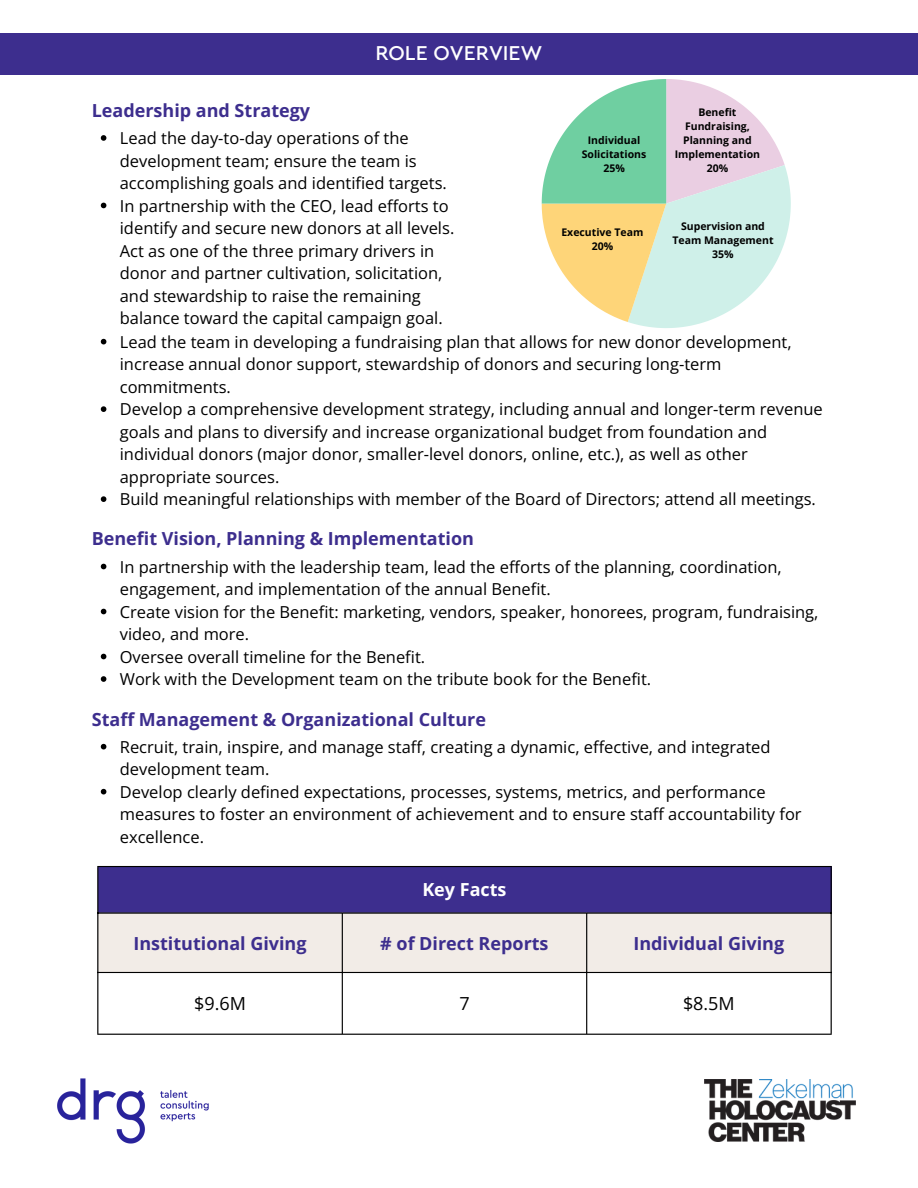
<style>
.page{position:relative;width:918px;height:1188px;background:#fff}
.page>*{position:absolute;margin:0;border:0;box-sizing:border-box;transform-origin:0 0}
.t1{font:500 21px "Cera Pro";color:#fff}
.t2{font:700 18px "Open Sans";color:#3d2e8e}
.t3{font:18px "Open Sans";color:#000}
.t4{font:700 18px "Open Sans";color:#fff}
.t5{font:16.5px/22.5px "Open Sans";color:#000}
.t6{font:700 10.5px/14px "Open Sans";color:#000;text-align:center}
</style>
<div class="page">
<div style="left:0;top:33px;width:918px;height:42px;background:#3d2e8e"></div>
<img style="left:57px;top:1078px;width:152px;height:66px">
<svg style="left:542px;top:79px;width:249px;height:249px"></svg>
<svg style="left:101px;top:135px;width:5px;height:6px"></svg>
<svg style="left:101px;top:203px;width:5px;height:5px"></svg>
<img style="left:705px;top:1079px;width:150px;height:62px">
<svg style="left:101px;top:339px;width:5px;height:5px"></svg>
<svg style="left:101px;top:406px;width:5px;height:6px"></svg>
<svg style="left:101px;top:496px;width:5px;height:6px"></svg>
<svg style="left:101px;top:564px;width:5px;height:5px"></svg>
<svg style="left:101px;top:609px;width:5px;height:5px"></svg>
<svg style="left:101px;top:654px;width:5px;height:5px"></svg>
<svg style="left:101px;top:676px;width:5px;height:6px"></svg>
<svg style="left:101px;top:744px;width:5px;height:5px"></svg>
<svg style="left:101px;top:789px;width:5px;height:5px"></svg>
<div style="left:98px;top:866px;width:733px;height:47px;background:#3d2e8e"></div>
<div style="left:98px;top:914px;width:733px;height:58px;background:#f2ece7"></div>
<hr style="left:97px;top:867px;width:1px;height:167px;background:#000">
<hr style="left:342px;top:914px;width:1px;height:120px;background:#000">
<hr style="left:586px;top:914px;width:1px;height:120px;background:#000">
<hr style="left:831px;top:867px;width:1px;height:167px;background:#000">
<hr style="left:97px;top:866px;width:735px;height:1px;background:#000">
<hr style="left:97px;top:912px;width:735px;height:2px;background:#000">
<hr style="left:97px;top:972px;width:735px;height:1px;background:#000">
<hr style="left:97px;top:1034px;width:735px;height:1px;background:#000">
<h1 class="t1" style="left:375px;top:43px;width:169px">ROLE OVERVIEW</h1>
<p class="t2" style="left:92px;top:98px;width:220px">Leadership and Strategy</p>
<p class="t5" style="left:120px;top:126px;width:329px">Lead the day-to-day operations of the development team; ensure the team is accomplishing goals and identified targets.</p>
<p class="t5" style="left:120px;top:194px;width:336px">In partnership with the CEO, lead efforts to identify and secure new donors at all levels.<br>Act as one of the three primary drivers in donor and partner cultivation, solicitation, and stewardship to raise the remaining balance toward the capital campaign goal.</p>
<p class="t6" style="left:582px;top:133px;width:66px">Individual<br>Solicitations</p>
<p class="t6" style="left:603px;top:161px;width:23px">25%</p>
<p class="t6" style="left:561px;top:225px;width:83px">Executive Team</p>
<p class="t6" style="left:592px;top:239px;width:23px">20%</p>
<p class="t6" style="left:685px;top:105px;width:66px">Benefit<br>Fundraising,</p>
<p class="t6" style="left:675px;top:133px;width:87px">Planning and<br>Implementation</p>
<p class="t6" style="left:707px;top:161px;width:23px">20%</p>
<p class="t6" style="left:672px;top:219px;width:103px">Supervision and<br>Team Management</p>
<p class="t6" style="left:712px;top:247px;width:23px">35%</p>
<p class="t5" style="left:120px;top:330px;width:673px">Lead the team in developing a fundraising plan that allows for new donor development, increase annual donor support, stewardship of donors and securing long-term commitments.</p>
<h2 class="t5" style="left:120px;top:398px;width:705px">Develop a comprehensive development strategy, including annual and longer-term revenue goals and plans to diversify and increase organizational budget from foundation and individual donors (major donor, smaller-level donors, online, etc.), as well as other appropriate sources.</h2>
<p class="t5" style="left:120px;top:488px;width:698px">Build meaningful relationships with member of the Board of Directors; attend all meetings.</p>
<p class="t2" style="left:92px;top:526px;width:384px">Benefit Vision, Planning &amp; Implementation</p>
<p class="t5" style="left:120px;top:555px;width:664px">In partnership with the leadership team, lead the efforts of the planning, coordination, engagement, and implementation of the annual Benefit.</p>
<p class="t5" style="left:120px;top:600px;width:700px">Create vision for the Benefit: marketing, vendors, speaker, honorees, program, fundraising, video, and more.</p>
<h2 class="t5" style="left:120px;top:645px;width:307px">Oversee overall timeline for the Benefit.</h2>
<p class="t5" style="left:120px;top:668px;width:533px">Work with the Development team on the tribute book for the Benefit.</p>
<p class="t2" style="left:92px;top:706px;width:396px">Staff Management &amp; Organizational Culture</p>
<p class="t5" style="left:120px;top:735px;width:652px">Recruit, train, inspire, and manage staff, creating a dynamic, effective, and integrated development team.</p>
<p class="t5" style="left:120px;top:780px;width:683px">Develop clearly defined expectations, processes, systems, metrics, and performance measures to foster an environment of achievement and to ensure staff accountability for excellence.</p>
<p class="t4" style="left:422px;top:877px;width:86px">Key Facts</p>
<p class="t2" style="left:133px;top:930px;width:175px">Institutional Giving</p>
<p class="t2" style="left:380px;top:930px;width:170px"># of Direct Reports</p>
<p class="t2" style="left:633px;top:930px;width:152px">Individual Giving</p>
<p class="t3" style="left:194px;top:991px;width:53px">$9.6M</p>
<p class="t3" style="left:459px;top:991px;width:12px">7</p>
<p class="t3" style="left:683px;top:991px;width:53px">$8.5M</p>
</div>
